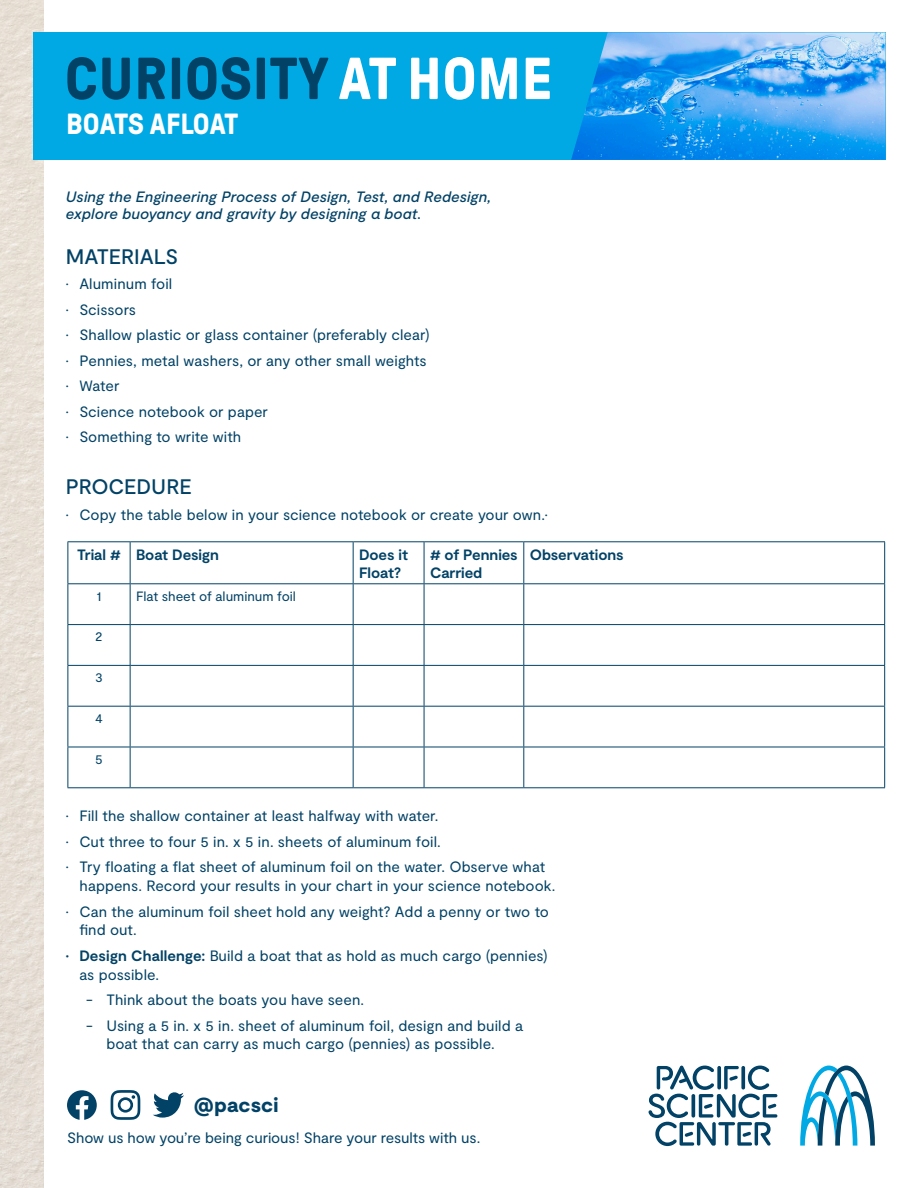
<style>
.page{position:relative;width:918px;height:1188px;background:#fff}
.page>*{position:absolute;margin:0;border:0;box-sizing:border-box;transform-origin:0 0}
.t1{font:700 59.1px "GT Pressura";letter-spacing:.01em;color:#024266}
.t2{font:700 29.1px "GT Pressura";color:#fff}
.Heading1{font:500 21px "Moderat";letter-spacing:-.005em;color:#024266}
.t3{font:900 20.4px "Moderat";letter-spacing:.01em;color:#024266}
.t4{font:15px/18.8px "Moderat";letter-spacing:.005em;color:#024266}
.Intro{font:italic 500 15px/17.1px "Moderat";color:#024266}
.t5{font:700 15px/18px "Moderat";letter-spacing:-.005em;color:#024266}
.t6{font:13.5px "Moderat";letter-spacing:-.005em;color:#024266}
.s1{color:#fff}
.s2{font-weight:700}
</style>
<div class="page">
<img style="left:0;top:0;width:44px;height:1188px">
<svg style="left:800px;top:1066px;width:75px;height:80px"></svg>
<svg style="left:648px;top:1065px;width:129px;height:81px"></svg>
<svg style="left:153px;top:1092px;width:31px;height:26px"></svg>
<svg style="left:111px;top:1090px;width:29px;height:30px"></svg>
<svg style="left:67px;top:1090px;width:30px;height:30px"></svg>
<div style="left:33px;top:32px;width:853px;height:128px;background:#00a8e4"></div>
<img style="left:571px;top:32px;width:315px;height:128px">
<hr style="left:68px;top:541px;width:62px;height:1px;background:#024266">
<hr style="left:68px;top:542px;width:1px;height:41px;background:#024266">
<hr style="left:130px;top:541px;width:223px;height:1px;background:#024266">
<hr style="left:130px;top:542px;width:1px;height:41px;background:#024266">
<hr style="left:353px;top:541px;width:71px;height:1px;background:#024266">
<hr style="left:353px;top:542px;width:1px;height:41px;background:#024266">
<hr style="left:424px;top:541px;width:100px;height:1px;background:#024266">
<hr style="left:424px;top:542px;width:1px;height:41px;background:#024266">
<hr style="left:524px;top:541px;width:361px;height:1px;background:#024266">
<hr style="left:523px;top:542px;width:1px;height:41px;background:#024266">
<hr style="left:884px;top:542px;width:1px;height:41px;background:#024266">
<hr style="left:68px;top:583px;width:62px;height:1px;background:#024266">
<hr style="left:68px;top:584px;width:1px;height:40px;background:#024266">
<hr style="left:130px;top:583px;width:223px;height:1px;background:#024266">
<hr style="left:130px;top:584px;width:1px;height:40px;background:#024266">
<hr style="left:353px;top:583px;width:71px;height:1px;background:#024266">
<hr style="left:353px;top:584px;width:1px;height:40px;background:#024266">
<hr style="left:424px;top:583px;width:100px;height:1px;background:#024266">
<hr style="left:424px;top:584px;width:1px;height:40px;background:#024266">
<hr style="left:524px;top:583px;width:361px;height:1px;background:#024266">
<hr style="left:523px;top:584px;width:1px;height:40px;background:#024266">
<hr style="left:884px;top:584px;width:1px;height:40px;background:#024266">
<hr style="left:68px;top:624px;width:62px;height:1px;background:#024266">
<hr style="left:68px;top:625px;width:1px;height:40px;background:#024266">
<hr style="left:130px;top:624px;width:223px;height:1px;background:#024266">
<hr style="left:130px;top:625px;width:1px;height:40px;background:#024266">
<hr style="left:353px;top:624px;width:71px;height:1px;background:#024266">
<hr style="left:353px;top:625px;width:1px;height:40px;background:#024266">
<hr style="left:424px;top:624px;width:100px;height:1px;background:#024266">
<hr style="left:424px;top:625px;width:1px;height:40px;background:#024266">
<hr style="left:524px;top:624px;width:361px;height:1px;background:#024266">
<hr style="left:523px;top:625px;width:1px;height:40px;background:#024266">
<hr style="left:884px;top:625px;width:1px;height:40px;background:#024266">
<hr style="left:68px;top:665px;width:62px;height:1px;background:#024266">
<hr style="left:68px;top:666px;width:1px;height:40px;background:#024266">
<hr style="left:130px;top:665px;width:223px;height:1px;background:#024266">
<hr style="left:130px;top:666px;width:1px;height:40px;background:#024266">
<hr style="left:353px;top:665px;width:71px;height:1px;background:#024266">
<hr style="left:353px;top:666px;width:1px;height:40px;background:#024266">
<hr style="left:424px;top:665px;width:100px;height:1px;background:#024266">
<hr style="left:424px;top:666px;width:1px;height:40px;background:#024266">
<hr style="left:524px;top:665px;width:361px;height:1px;background:#024266">
<hr style="left:523px;top:666px;width:1px;height:40px;background:#024266">
<hr style="left:884px;top:666px;width:1px;height:40px;background:#024266">
<hr style="left:68px;top:706px;width:62px;height:1px;background:#024266">
<hr style="left:68px;top:707px;width:1px;height:40px;background:#024266">
<hr style="left:130px;top:706px;width:223px;height:1px;background:#024266">
<hr style="left:130px;top:707px;width:1px;height:40px;background:#024266">
<hr style="left:353px;top:706px;width:71px;height:1px;background:#024266">
<hr style="left:353px;top:707px;width:1px;height:40px;background:#024266">
<hr style="left:424px;top:706px;width:100px;height:1px;background:#024266">
<hr style="left:424px;top:707px;width:1px;height:40px;background:#024266">
<hr style="left:524px;top:706px;width:361px;height:1px;background:#024266">
<hr style="left:523px;top:707px;width:1px;height:40px;background:#024266">
<hr style="left:884px;top:707px;width:1px;height:40px;background:#024266">
<hr style="left:68px;top:747px;width:62px;height:1px;background:#024266">
<hr style="left:68px;top:747px;width:1px;height:40px;background:#024266">
<hr style="left:130px;top:747px;width:223px;height:1px;background:#024266">
<hr style="left:130px;top:747px;width:1px;height:40px;background:#024266">
<hr style="left:353px;top:747px;width:71px;height:1px;background:#024266">
<hr style="left:353px;top:747px;width:1px;height:40px;background:#024266">
<hr style="left:424px;top:747px;width:100px;height:1px;background:#024266">
<hr style="left:424px;top:747px;width:1px;height:40px;background:#024266">
<hr style="left:524px;top:747px;width:361px;height:1px;background:#024266">
<hr style="left:523px;top:747px;width:1px;height:40px;background:#024266">
<hr style="left:884px;top:747px;width:1px;height:40px;background:#024266">
<hr style="left:68px;top:787px;width:62px;height:1px;background:#024266">
<hr style="left:130px;top:787px;width:223px;height:1px;background:#024266">
<hr style="left:353px;top:787px;width:71px;height:1px;background:#024266">
<hr style="left:424px;top:787px;width:100px;height:1px;background:#024266">
<hr style="left:524px;top:787px;width:361px;height:1px;background:#024266">
<h1 class="t1" style="left:65px;top:47px;width:489px">CURIOSITY <span class="s1">AT HOME</span></h1>
<h2 class="t2" style="left:66px;top:108px;width:174px">BOATS AFLOAT</h2>
<p class="Intro" style="left:66px;top:189px;width:427px">Using the Engineering Process of Design, Test, and Redesign, explore buoyancy and gravity by designing a boat.</p>
<p class="Heading1" style="left:66px;top:244px;width:114px">MATERIALS</p>
<p class="t4" style="left:66px;top:275px;width:108px">• Aluminum foil</p>
<p class="t4" style="left:66px;top:301px;width:72px">• Scissors</p>
<p class="t4" style="left:66px;top:326px;width:365px">• Shallow plastic or glass container (preferably clear)</p>
<p class="t4" style="left:66px;top:352px;width:362px">• Pennies, metal washers, or any other small weights</p>
<p class="t4" style="left:66px;top:377px;width:55px">• Water</p>
<p class="t4" style="left:66px;top:403px;width:204px">• Science notebook or paper</p>
<p class="t4" style="left:66px;top:428px;width:177px">• Something to write with</p>
<p class="Heading1" style="left:66px;top:475px;width:127px">PROCEDURE</p>
<p class="t4" style="left:66px;top:505px;width:483px">• Copy the table below in your science notebook or create your own.•</p>
<p class="t5" style="left:77px;top:546px;width:45px">Trial #</p>
<p class="t5" style="left:136px;top:546px;width:84px">Boat Design</p>
<p class="t5" style="left:359px;top:546px;width:50px">Does it<br>Float?</p>
<p class="t5" style="left:430px;top:546px;width:89px"># of Pennies<br>Carried</p>
<p class="t5" style="left:530px;top:546px;width:95px">Observations</p>
<p class="t6" style="left:97px;top:588px;width:6px">1</p>
<p class="t6" style="left:136px;top:588px;width:161px">Flat sheet of aluminum foil</p>
<p class="t6" style="left:95px;top:629px;width:9px">2</p>
<p class="t6" style="left:95px;top:670px;width:9px">3</p>
<p class="t6" style="left:95px;top:710px;width:9px">4</p>
<p class="t6" style="left:95px;top:751px;width:9px">5</p>
<p class="t4" style="left:66px;top:807px;width:374px">• Fill the shallow container at least halfway with water.</p>
<p class="t4" style="left:66px;top:833px;width:376px">• Cut three to four 5 in. x 5 in. sheets of aluminum foil.</p>
<p class="t4" style="left:79px;top:858px;width:477px;text-indent:-14px">• Try floating a flat sheet of aluminum foil on the water. Observe what happens. Record your results in your chart in your science notebook.</p>
<p class="t4" style="left:79px;top:902px;width:471px;text-indent:-14px">• Can the aluminum foil sheet hold any weight? Add a penny or two to find out.</p>
<p class="t4" style="left:79px;top:947px;width:470px;text-indent:-14px"><span class="s2">• Design Challenge:</span> Build a boat that as hold as much cargo (pennies) as possible.</p>
<p class="t4" style="left:86px;top:991px;width:280px">- Think about the boats you have seen.</p>
<p class="t4" style="left:86px;top:1016px;width:438px;text-align:center">- Using a 5 in. x 5 in. sheet of aluminum foil, design and build a boat that can carry as much cargo (pennies) as possible.</p>
<h3 class="t3" style="left:194px;top:1093px;width:86px">@pacsci</h3>
<p class="t4" style="left:67px;top:1129px;width:415px">Show us how you’re being curious! Share your results with us.</p>
</div>
